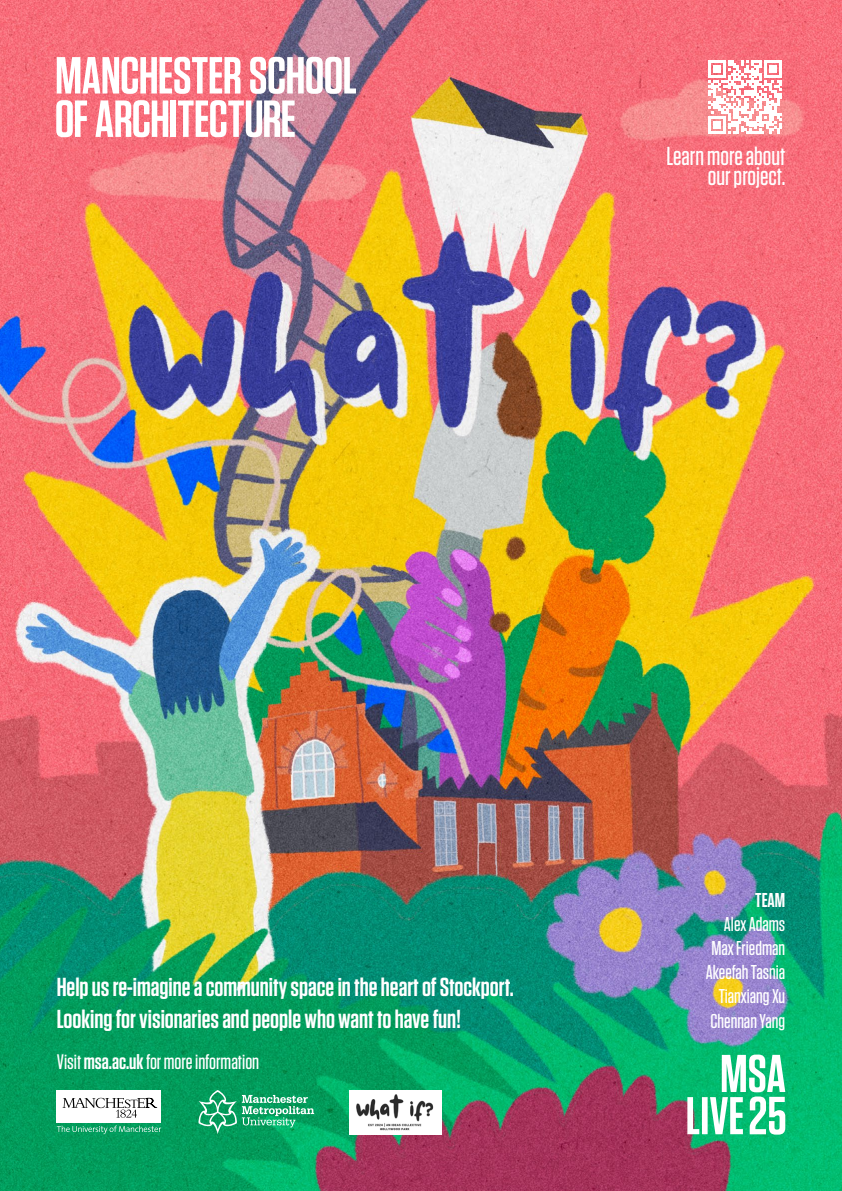
<style>
.page{position:relative;width:842px;height:1191px;background:#fff}
.page>*{position:absolute;margin:0;border:0;box-sizing:border-box;transform-origin:0 0}
.t1{font:600 26px/31.2px "Tungsten";color:#fff}
.t2{font:500 26px/20px "Tungsten";color:#fff;text-align:right}
.t3{font:500 21px "Tungsten";color:#fff}
.t4{font:500 20px/24px "Tungsten";color:#fff;text-align:right}
.t5{font:600 20px "Tungsten";color:#fff}
.s1{font-weight:600}
</style>
<div class="page">
<img style="left:0;top:0;width:842px;height:1191px">
<div style="left:349px;top:1090px;width:92px;height:44px;background:#fff"></div>
<img style="left:356px;top:1094px;width:78px;height:37px">
<svg style="left:708px;top:60px;width:74px;height:74px"></svg>
<svg style="left:57px;top:57px;width:183px;height:37px"></svg>
<svg style="left:250px;top:57px;width:106px;height:37px"></svg>
<svg style="left:56px;top:100px;width:31px;height:37px"></svg>
<svg style="left:95px;top:100px;width:73px;height:37px"></svg>
<div style="left:170px;top:100px;width:6px;height:37px;background:#fff"></div>
<svg style="left:178px;top:100px;width:117px;height:37px"></svg>
<div style="left:57px;top:1090px;width:104px;height:32px;background:#fff"></div>
<svg style="left:62px;top:1097px;width:95px;height:20px"></svg>
<svg style="left:57px;top:1125px;width:104px;height:9px"></svg>
<svg style="left:198px;top:1090px;width:116px;height:44px;background:#33b17c"></svg>
<svg style="left:687px;top:1054px;width:98px;height:80px"></svg>
<p class="t2" style="left:666px;top:147px;width:120px">Learn more about our project.</p>
<p class="t1" style="left:57px;top:972px;width:458px">Help us re-imagine a community space in the heart of Stockport.<br>Looking for visionaries and people who want to have fun!</p>
<p class="t3" style="left:57px;top:1050px;width:204px">Visit <span class="s1">msa.ac.uk</span> for more information</p>
<p class="t5" style="left:755px;top:890px;width:31px">TEAM</p>
<p class="t4" style="left:706px;top:912px;width:81px">Alex Adams<br>Max Friedman<br>Akeefah Tasnia<br>Tianxiang Xu<br>Chennan Yang</p>
</div>
